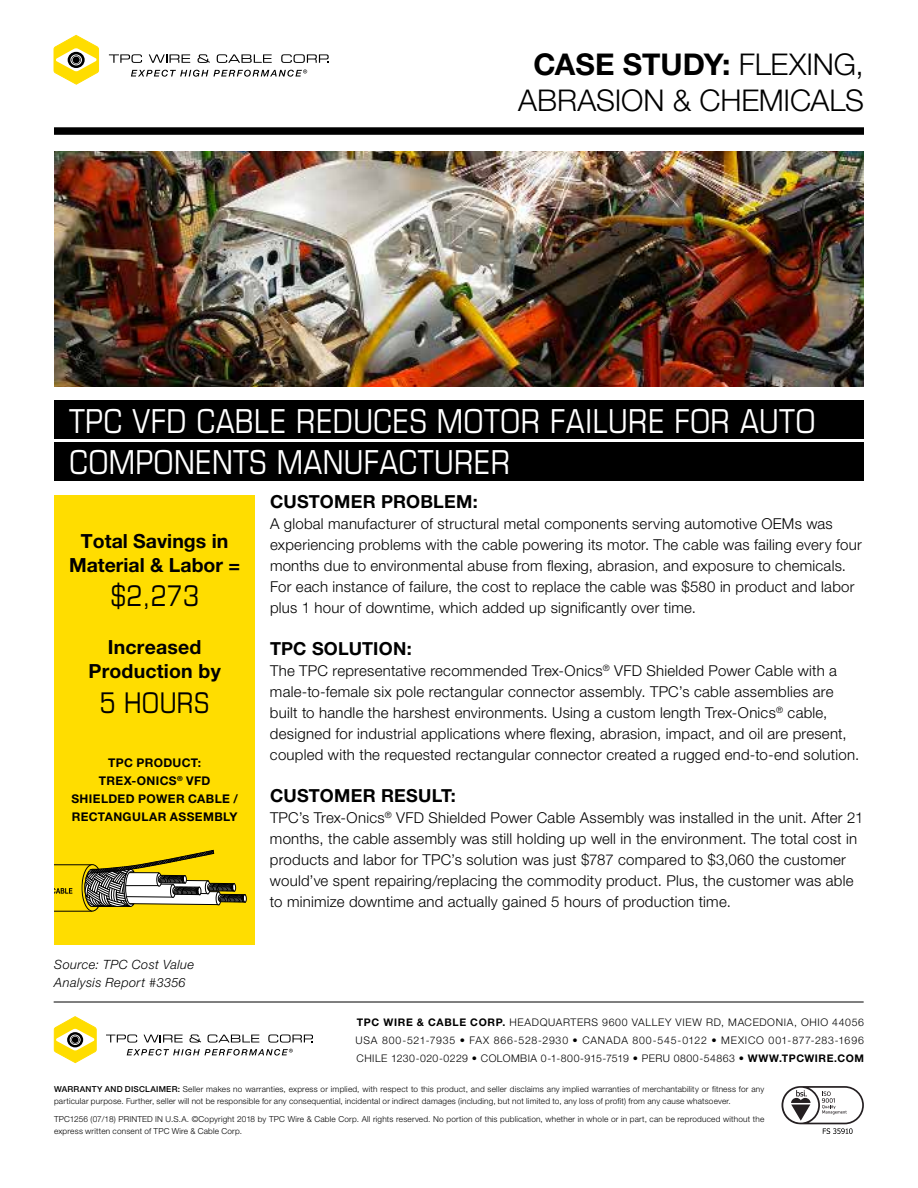
<style>
.page{position:relative;width:918px;height:1188px;background:#fff}
.page>*{position:absolute;margin:0;border:0;box-sizing:border-box;transform-origin:0 0}
.t1{font:condensed 33px/40.5px "Eurostile LT Std";letter-spacing:.01em;color:#fff}
.t2{font:300 30px/36px "Helvetica Neue LT Std";letter-spacing:-.005em;color:#000;text-align:center}
.t3{font:condensed 28.5px "Eurostile LT Std";letter-spacing:.01em;color:#000}
.t4{font:700 19.5px/24px "Helvetica Neue LT Std";color:#000;text-align:center}
.t5{font:700 18px "Helvetica Neue LT Std";letter-spacing:.015em;color:#000}
.t6{font:300 15px/21px "Helvetica Neue LT Std";letter-spacing:.015em;color:#000}
.t7{font:italic 300 12.75px/18px "Helvetica Neue LT Std";letter-spacing:.03em;color:#000}
.t8{font:700 12px/18px "Helvetica Neue LT Std";letter-spacing:.03em;color:#000;text-align:center}
.t9{font:300 10.5px/18px "Helvetica Neue LT Std";letter-spacing:.045em;color:#000;text-align:justify}
.t10{font:300 8.25px/12px "Helvetica Neue LT Std";letter-spacing:.025em;color:#000}
.s1{font-weight:700}
.s2{font-weight:500}
</style>
<div class="page">
<div style="left:54px;top:400px;width:810px;height:39px;background:#000"></div>
<div style="left:54px;top:442px;width:810px;height:38px;background:#000"></div>
<svg style="left:54px;top:35px;width:45px;height:49px"></svg>
<svg style="left:68px;top:52px;width:17px;height:16px"></svg>
<svg style="left:70px;top:54px;width:12px;height:11px"></svg>
<svg style="left:71px;top:55px;width:10px;height:9px"></svg>
<svg style="left:72px;top:56px;width:8px;height:8px"></svg>
<div style="left:73px;top:57px;width:7px;height:6px;background:#000;border-radius:50%"></div>
<svg style="left:109px;top:54px;width:33px;height:9px"></svg>
<svg style="left:149px;top:54px;width:41px;height:9px"></svg>
<svg style="left:198px;top:54px;width:12px;height:9px"></svg>
<svg style="left:217px;top:54px;width:55px;height:9px"></svg>
<svg style="left:281px;top:54px;width:48px;height:9px"></svg>
<svg style="left:131px;top:69px;width:176px;height:8px"></svg>
<div style="left:54px;top:495px;width:201px;height:450px;background:#fd0"></div>
<div style="left:54px;top:127px;width:810px;height:8px;background:#000"></div>
<hr style="left:54px;top:1002px;width:810px;height:1px;background:#000">
<svg style="left:54px;top:1017px;width:42px;height:46px"></svg>
<svg style="left:106px;top:1035px;width:31px;height:8px"></svg>
<svg style="left:144px;top:1035px;width:39px;height:7px"></svg>
<svg style="left:190px;top:1035px;width:11px;height:8px"></svg>
<svg style="left:208px;top:1035px;width:51px;height:8px"></svg>
<svg style="left:268px;top:1035px;width:45px;height:8px"></svg>
<svg style="left:127px;top:1049px;width:166px;height:7px"></svg>
<svg style="left:782px;top:1086px;width:82px;height:48px"></svg>
<img style="left:54px;top:151px;width:810px;height:236px">
<svg style="left:54px;top:850px;width:193px;height:62px"></svg>
<h2 class="t2" style="left:518px;top:46px;width:347px"><span class="s1">CASE STUDY:</span> FLEXING,<br>ABRASION &amp; CHEMICALS</h2>
<h1 class="t1" style="left:69px;top:400px;width:748px">TPC VFD CABLE REDUCES MOTOR FAILURE FOR AUTO<br>COMPONENTS MANUFACTURER</h1>
<h3 class="t4" style="left:69px;top:528px;width:173px">Total Savings in<br>Material &amp; Labor =</h3>
<h3 class="t3" style="left:110px;top:579px;width:90px">$2,273</h3>
<h3 class="t4" style="left:88px;top:635px;width:134px">Increased<br>Production by</h3>
<h3 class="t3" style="left:100px;top:686px;width:111px">5 HOURS</h3>
<p class="t8" style="left:71px;top:754px;width:168px">TPC PRODUCT:<br>TREX-ONICS<sup>®</sup> VFD<br>SHIELDED POWER CABLE /<br>RECTANGULAR ASSEMBLY</p>
<p class="t7" style="left:54px;top:955px;width:141px">Source: TPC Cost Value<br>Analysis Report #3356</p>
<p class="t5" style="left:270px;top:491px;width:209px">CUSTOMER PROBLEM:</p>
<p class="t6" style="left:270px;top:513px;width:593px">A global manufacturer of structural metal components serving automotive OEMs was experiencing problems with the cable powering its motor. The cable was failing every four months due to environmental abuse from flexing, abrasion, and exposure to chemicals.<br>For each instance of failure, the cost to replace the cable was $580 in product and labor plus 1 hour of downtime, which added up significantly over time.</p>
<p class="t5" style="left:270px;top:638px;width:143px">TPC SOLUTION:</p>
<p class="t6" style="left:270px;top:660px;width:591px">The TPC representative recommended Trex-Onics<sup>®</sup> VFD Shielded Power Cable with a male-to-female six pole rectangular connector assembly. TPC’s cable assemblies are built to handle the harshest environments. Using a custom length Trex-Onics<sup>®</sup> cable, designed for industrial applications where flexing, abrasion, impact, and oil are present, coupled with the requested rectangular connector created a rugged end-to-end solution.</p>
<p class="t5" style="left:270px;top:785px;width:187px">CUSTOMER RESULT:</p>
<p class="t6" style="left:270px;top:807px;width:595px">TPC’s Trex-Onics<sup>®</sup> VFD Shielded Power Cable Assembly was installed in the unit. After 21 months, the cable assembly was still holding up well in the environment. The total cost in products and labor for TPC’s solution was just $787 compared to $3,060 the customer would’ve spent repairing/replacing the commodity product. Plus, the customer was able to minimize downtime and actually gained 5 hours of production time.</p>
<p class="t9" style="left:356px;top:1013px;width:510px"><span class="s1">TPC WIRE &amp; CABLE CORP.</span> HEADQUARTERS 9600 VALLEY VIEW RD, MACEDONIA, OHIO 44056<br>USA 800-521-7935 • FAX 866-528-2930 • CANADA 800-545-0122 • MEXICO 001-877-283-1696<br>CHILE 1230-020-0229 • COLOMBIA 0-1-800-915-7519 • PERU 0800-54863 • <span class="s1">WWW.TPCWIRE.COM</span></p>
<p class="t10" style="left:54px;top:1083px;width:712px"><span class="s2">WARRANTY AND DISCLAIMER:</span> Seller makes no warranties, express or implied, with respect to this product, and seller disclaims any implied warranties of merchantability or fitness for any particular purpose. Further, seller will not be responsible for any consequential, incidental or indirect damages (including, but not limited to, any loss of profit) from any cause whatsoever.</p>
<p class="t10" style="left:54px;top:1113px;width:712px">TPC1256 (07/18) PRINTED IN U.S.A. ©Copyright 2018 by TPC Wire &amp; Cable Corp. All rights reserved. No portion of this publication, whether in whole or in part, can be reproduced without the express written consent of TPC Wire &amp; Cable Corp.</p>
</div>
